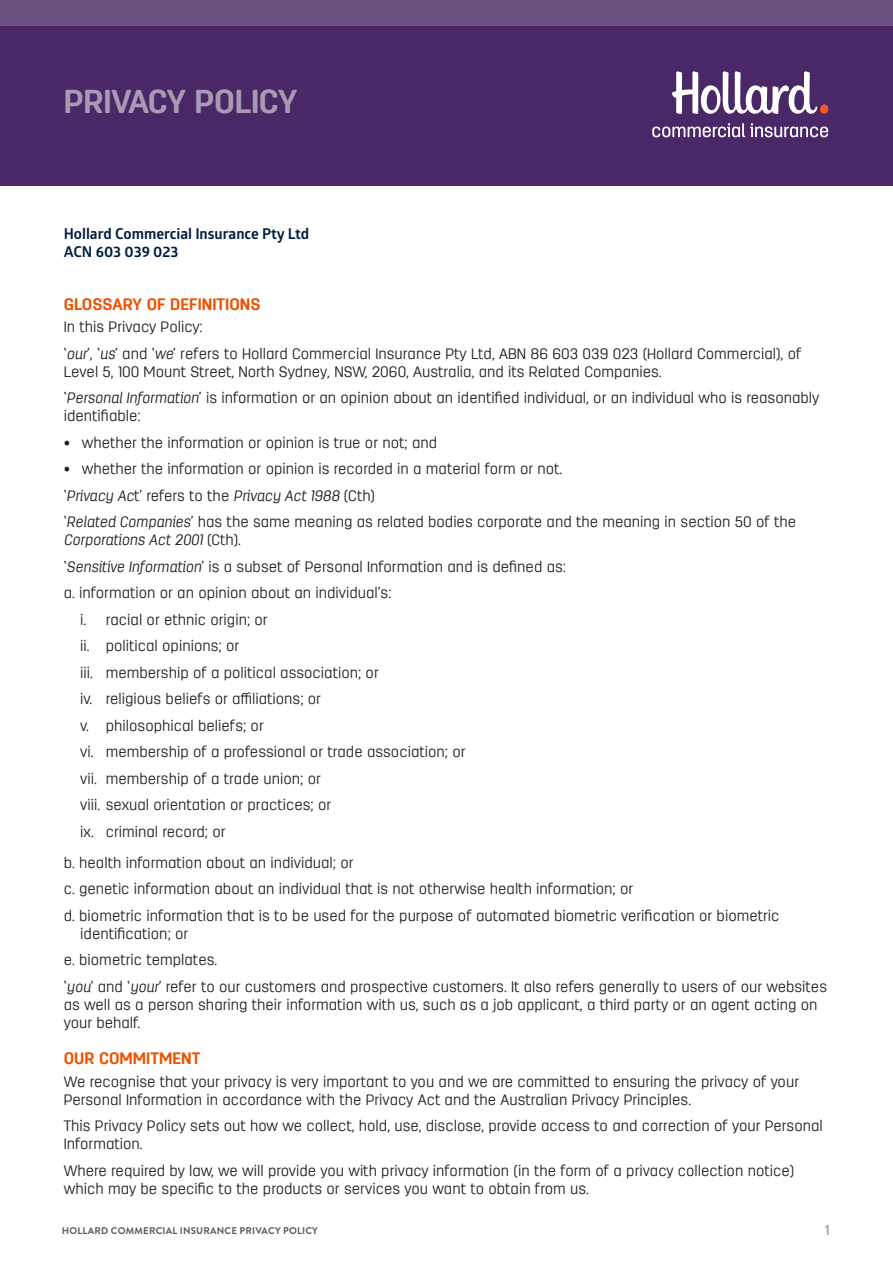
<style>
.page{position:relative;width:893px;height:1263px;background:#fff}
.page>*{position:absolute;margin:0;border:0;box-sizing:border-box;transform-origin:0 0}
.t1{font:700 33px "Antartida Rounded";letter-spacing:-.01em;color:#a999b4}
.Text{font:700 16.5px "Antartida Rounded";color:#ed5200}
.Red_heading{font:700 16.5px "Antartida Rounded";color:#ed5200}
.Text-2{font:300 15px/18px "Antartida Rounded";color:#231f20}
.a__indent{font:300 15px/18px "Antartida Rounded";color:#231f20}
.II_indent{font:300 15px "Antartida Rounded";color:#231f20}
.Text-3{font:700 15px/18px "Glober";color:#001e41}
.Text-4{font:italic 300 15px "Antartida Rounded";color:#231f20}
.t2{font:700 15px "Brandon Grotesque";color:#a7a9ac}
.t3{font:700 9.75px "Brandon Grotesque";letter-spacing:.02em;color:#58595b}
.s1{font-style:italic}
.s2{font-style:normal}
</style>
<div class="page">
<div style="left:0;top:0;width:893px;height:186px;background:#4a2767"></div>
<div style="left:0;top:0;width:893px;height:25px;background:#6b517f"></div>
<svg style="left:672px;top:71px;width:146px;height:43px"></svg>
<div style="left:820px;top:104px;width:8px;height:10px;background:#f15a22;border-radius:4px"></div>
<svg style="left:652px;top:123px;width:176px;height:14px"></svg>
<p class="t1" style="left:64px;top:83px;width:235px">PRIVACY POLICY</p>
<p class="Text-3" style="left:64px;top:224px;width:247px">Hollard Commercial Insurance Pty Ltd<br>ACN 603 039 023</p>
<p class="Text" style="left:64px;top:295px;width:198px">GLOSSARY OF DEFINITIONS</p>
<p class="Text-2" style="left:64px;top:314px;width:739px;line-height:26.5px">In this Privacy Policy:<br>‘<span class="s1">our</span>’, ‘<span class="s1">us</span>’ and ‘<span class="s1">we</span>’ refers to Hollard Commercial Insurance Pty Ltd, ABN 86 603 039 023 (Hollard Commercial), of</p>
<p class="Text-2" style="left:64px;top:358px;width:757px;line-height:26.5px">Level 5, 100 Mount Street, North Sydney, NSW, 2060, Australia, and its Related Companies.<br>‘<span class="s1">Personal Information</span>’ is information or an opinion about an identified individual, or an individual who is reasonably</p>
<p class="Text-2" style="left:64px;top:407px;width:78px">identifiable:</p>
<p class="Text-2" style="left:64px;top:434px;width:375px">• whether the information or opinion is true or not; and</p>
<p class="Text-2" style="left:64px;top:460px;width:500px">• whether the information or opinion is recorded in a material form or not.</p>
<p class="Text-4" style="left:64px;top:487px;width:313px"><span class="s2">‘</span>Privacy Ac<span class="s2">t’ refers to the</span> Privacy Act 1988 <span class="s2">(Cth)</span></p>
<p class="Text-2" style="left:64px;top:513px;width:734px">‘<span class="s1">Related Companies</span>’ has the same meaning as related bodies corporate and the meaning in section 50 of the<br><span class="s1">Corporations Act 2001</span> (Cth).</p>
<p class="Text-2" style="left:64px;top:558px;width:504px">‘<span class="s1">Sensitive Information</span>’ is a subset of Personal Information and is defined as:</p>
<p class="a__indent" style="left:64px;top:584px;width:329px">a. information or an opinion about an individual’s:</p>
<p class="II_indent" style="left:80px;top:611px;width:189px">i. racial or ethnic origin; or</p>
<p class="II_indent" style="left:80px;top:638px;width:160px">ii. political opinions; or</p>
<p class="II_indent" style="left:80px;top:664px;width:300px">iii. membership of a political association; or</p>
<p class="II_indent" style="left:80px;top:691px;width:242px">iv. religious beliefs or affiliations; or</p>
<p class="II_indent" style="left:80px;top:717px;width:185px">v. philosophical beliefs; or</p>
<p class="II_indent" style="left:80px;top:744px;width:387px">vi. membership of a professional or trade association; or</p>
<p class="II_indent" style="left:80px;top:770px;width:242px">vii. membership of a trade union; or</p>
<p class="II_indent" style="left:80px;top:797px;width:253px">viii. sexual orientation or practices; or</p>
<p class="II_indent" style="left:80px;top:823px;width:147px">ix. criminal record; or</p>
<p class="a__indent" style="left:64px;top:854px;width:291px">b. health information about an individual; or</p>
<p class="a__indent" style="left:64px;top:880px;width:571px">c. genetic information about an individual that is not otherwise health information; or</p>
<p class="a__indent" style="left:80px;top:907px;width:701px;text-indent:-16px">d. biometric information that is to be used for the purpose of automated biometric verification or biometric identification; or</p>
<p class="a__indent" style="left:64px;top:951px;width:155px">e. biometric templates.</p>
<p class="Text-2" style="left:64px;top:978px;width:765px">‘<span class="s1">you</span>’ and ‘<span class="s1">your</span>’ refer to our customers and prospective customers. It also refers generally to users of our websites as well as a person sharing their information with us, such as a job applicant, a third party or an agent acting on your behalf.</p>
<p class="Red_heading" style="left:64px;top:1049px;width:138px">OUR COMMITMENT</p>
<p class="Text-2" style="left:64px;top:1072px;width:737px">We recognise that your privacy is very important to you and we are committed to ensuring the privacy of your<br>Personal Information in accordance with the Privacy Act and the Australian Privacy Principles.</p>
<p class="Text-2" style="left:64px;top:1117px;width:760px">This Privacy Policy sets out how we collect, hold, use, disclose, provide access to and correction of your Personal<br>Information.</p>
<p class="Text-2" style="left:64px;top:1161px;width:732px">Where required by law, we will provide you with privacy information (in the form of a privacy collection notice) which may be specific to the products or services you want to obtain from us.</p>
<p class="t3" style="left:62px;top:1224px;width:258px">HOLLARD COMMERCIAL INSURANCE PRIVACY POLICY</p>
<p class="t2" style="left:825px;top:1219px;width:7px">1</p>
</div>
